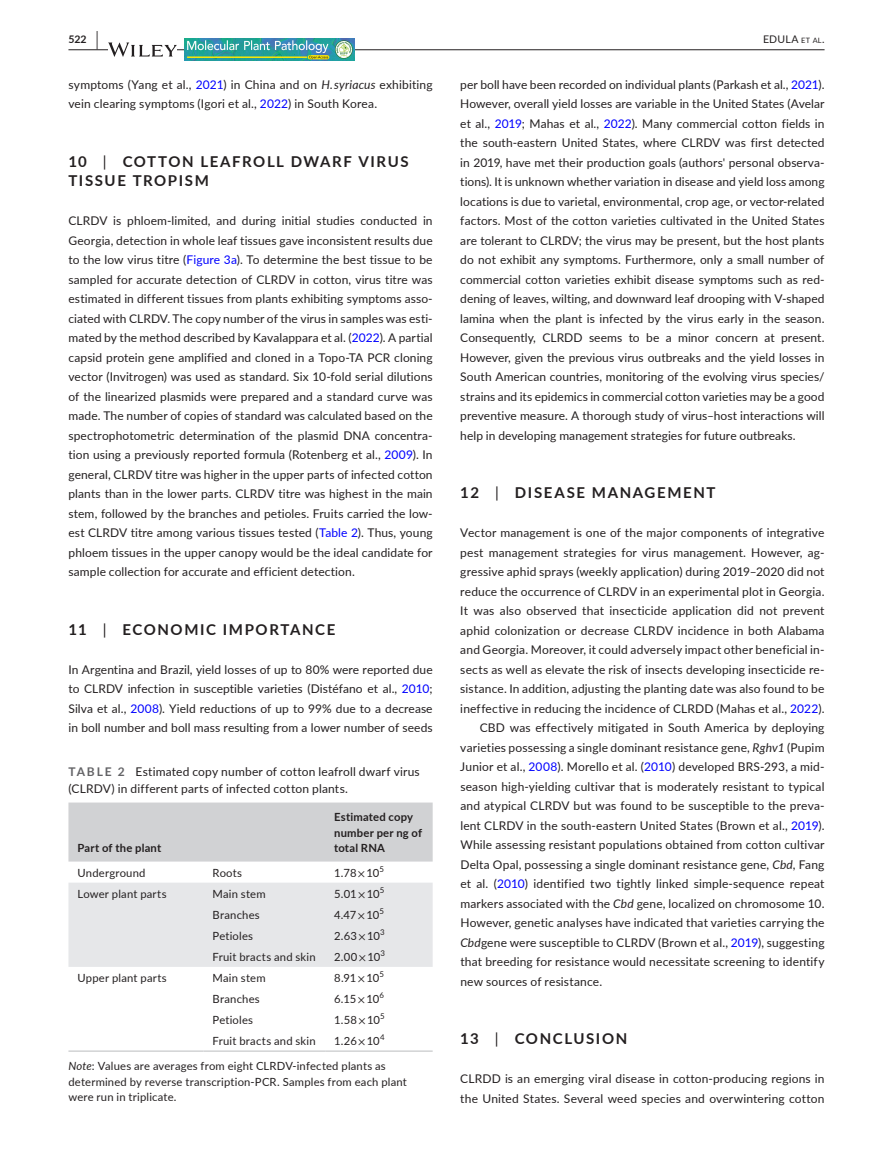
<style>
.page{position:relative;width:893px;height:1174px;background:#fff}
.page>*{position:absolute;margin:0;border:0;box-sizing:border-box;transform-origin:0 0}
.t1{font:700 15px/19.5px "Lato";letter-spacing:.105em;color:#231f20}
.t2{font:12px/19.5px "Lato";letter-spacing:.015em;color:#231f20}
.t3{font:11.25px/15.8px "Lato";letter-spacing:.015em;color:#231f20}
.t4{font:700 11.25px/15.8px "Lato";letter-spacing:.02em;color:#231f20}
.t5{font:10.5px "Lato";letter-spacing:.02em;color:#231f20}
.t6{font:700 10.5px "Lato";color:#231f20}
.t7{font:7.8px "Lato";color:#231f20}
.s1{font-size:19.5px}
.s2{font-size:7.35px}
.s3{color:#00f}
.s4{font-style:italic}
.s5{font-weight:400}
.s6{font-weight:700;color:#636366}
.s7{font-family:"STIX"}
</style>
<div class="page">
<hr style="left:68px;top:49px;width:756px;height:1px;background:#231f20">
<svg style="left:108px;top:42px;width:69px;height:15px"></svg>
<img style="left:185px;top:39px;width:170px;height:22px">
<div style="left:68px;top:802px;width:365px;height:59px;background:#d1d2d4"></div>
<div style="left:68px;top:883px;width:365px;height:84px;background:#e6e7e9"></div>
<hr style="left:68px;top:1050px;width:136px;height:2px;background:#d1d2d4">
<hr style="left:204px;top:1050px;width:121px;height:2px;background:#d1d2d4">
<hr style="left:325px;top:1050px;width:108px;height:2px;background:#d1d2d4">
<p class="t6" style="left:68px;top:31px;width:31px">522 <span class="s1">|</span></p>
<p class="t5" style="left:763px;top:31px;width:63px">EDULA <span class="s2">et al</span>.</p>
<p class="t2" style="left:68px;top:74px;width:366px">symptoms (Yang et al., <span class="s3">2021</span>) in China and on <span class="s4">H</span>. <span class="s4">syriacus</span> exhibiting vein clearing symptoms (Igori et al., <span class="s3">2022</span>) in South Korea.</p>
<p class="t2" style="left:460px;top:74px;width:366px;text-align:justify">per boll have been recorded on individual plants (Parkash et al., <span class="s3">2021</span>).<br>However, overall yield losses are variable in the United States (Avelar et al., <span class="s3">2019</span>; Mahas et al., <span class="s3">2022</span>). Many commercial cotton fields in the south-eastern United States, where CLRDV was first detected in 2019, have met their production goals (authors' personal observa&shy;tions). It is unknown whether variation in disease and yield loss among locations is due to varietal, environmental, crop age, or vector-related factors. Most of the cotton varieties cultivated in the United States are tolerant to CLRDV; the virus may be present, but the host plants do not exhibit any symptoms. Furthermore, only a small number of commercial cotton varieties exhibit disease symptoms such as red&shy;dening of leaves, wilting, and downward leaf drooping with V-shaped lamina when the plant is infected by the virus early in the season.<br>Consequently, CLRDD seems to be a minor concern at present.<br>However, given the previous virus outbreaks and the yield losses in South American countries, monitoring of the evolving virus species/ strains and its epidemics in commercial cotton varieties may be a good preventive measure. A thorough study of virus–host interactions will help in developing management strategies for future outbreaks.</p>
<p class="t1" style="left:68px;top:151px;width:342px">10 <span class="s5">|</span> COTTON LEAFROLL DWARF VIRUS<br>TISSUE TROPISM</p>
<p class="t2" style="left:68px;top:210px;width:366px;text-align:justify">CLRDV is phloem-limited, and during initial studies conducted in Georgia, detection in whole leaf tissues gave inconsistent results due to the low virus titre (<span class="s3">Figure 3a</span>). To determine the best tissue to be sampled for accurate detection of CLRDV in cotton, virus titre was estimated in different tissues from plants exhibiting symptoms asso&shy;ciated with CLRDV. The copy number of the virus in samples was esti&shy;mated by the method described by Kavalappara et al. (<span class="s3">2022</span>). A partial capsid protein gene amplified and cloned in a Topo-TA PCR cloning vector (Invitrogen) was used as standard. Six 10-fold serial dilutions of the linearized plasmids were prepared and a standard curve was made. The number of copies of standard was calculated based on the spectrophotometric determination of the plasmid DNA concentra&shy;tion using a previously reported formula (Rotenberg et al., <span class="s3">2009</span>). In general, CLRDV titre was higher in the upper parts of infected cotton plants than in the lower parts. CLRDV titre was highest in the main stem, followed by the branches and petioles. Fruits carried the low&shy;est CLRDV titre among various tissues tested (<span class="s3">Table 2</span>). Thus, young phloem tissues in the upper canopy would be the ideal candidate for sample collection for accurate and efficient detection.</p>
<p class="t1" style="left:460px;top:482px;width:257px">12 <span class="s5">|</span> DISEASE MANAGEMENT</p>
<p class="t2" style="left:460px;top:522px;width:366px">Vector management is one of the major components of integrative</p>
<p class="t2" style="left:460px;top:542px;width:366px">pest management strategies for virus management. However, ag-</p>
<p class="t2" style="left:460px;top:561px;width:366px">gressive aphid sprays (weekly application) during 2019–2020 did not</p>
<p class="t2" style="left:460px;top:581px;width:366px">reduce the occurrence of CLRDV in an experimental plot in Georgia.</p>
<p class="t2" style="left:460px;top:600px;width:366px">It was also observed that insecticide application did not prevent</p>
<p class="t2" style="left:460px;top:620px;width:366px">aphid colonization or decrease CLRDV incidence in both Alabama</p>
<p class="t2" style="left:460px;top:639px;width:366px">and Georgia. Moreover, it could adversely impact other beneficial in-</p>
<p class="t2" style="left:460px;top:659px;width:366px">sects as well as elevate the risk of insects developing insecticide re-</p>
<p class="t2" style="left:460px;top:678px;width:366px">sistance. In addition, adjusting the planting date was also found to be</p>
<p class="t2" style="left:460px;top:698px;width:366px">ineffective in reducing the incidence of CLRDD (Mahas et al., <span class="s3">2022</span>).</p>
<p class="t2" style="left:480px;top:717px;width:346px">CBD was effectively mitigated in South America by deploying</p>
<p class="t2" style="left:460px;top:737px;width:366px">varieties possessing a single dominant resistance gene, <span class="s4">Rghv1</span> (Pupim</p>
<p class="t2" style="left:460px;top:756px;width:366px">Junior et al., <span class="s3">2008</span>). Morello et al. (<span class="s3">2010</span>) developed BRS-293, a mid-</p>
<p class="t2" style="left:460px;top:776px;width:366px">season high-yielding cultivar that is moderately resistant to typical</p>
<p class="t2" style="left:460px;top:795px;width:366px">and atypical CLRDV but was found to be susceptible to the preva-</p>
<p class="t2" style="left:460px;top:815px;width:366px">lent CLRDV in the south-eastern United States (Brown et al., <span class="s3">2019</span>).</p>
<p class="t2" style="left:460px;top:834px;width:366px">While assessing resistant populations obtained from cotton cultivar</p>
<p class="t2" style="left:460px;top:854px;width:366px">Delta Opal, possessing a single dominant resistance gene, <span class="s4">Cbd</span>, Fang</p>
<p class="t2" style="left:460px;top:873px;width:366px">et al. (<span class="s3">2010</span>) identified two tightly linked simple-sequence repeat</p>
<p class="t2" style="left:460px;top:893px;width:366px">markers associated with the <span class="s4">Cbd</span> gene, localized on chromosome 10.</p>
<p class="t2" style="left:460px;top:912px;width:366px">However, genetic analyses have indicated that varieties carrying the</p>
<p class="t2" style="left:460px;top:932px;width:366px"><span class="s4">Cbd</span>gene were susceptible to CLRDV (Brown et al., <span class="s3">2019</span>), suggesting</p>
<p class="t2" style="left:460px;top:951px;width:366px">that breeding for resistance would necessitate screening to identify</p>
<p class="t2" style="left:460px;top:971px;width:143px">new sources of resistance.</p>
<p class="t1" style="left:68px;top:619px;width:268px">11 <span class="s5">|</span> ECONOMIC IMPORTANCE</p>
<p class="t2" style="left:68px;top:659px;width:366px;text-align:justify">In Argentina and Brazil, yield losses of up to 80% were reported due to CLRDV infection in susceptible varieties (Distéfano et al., <span class="s3">2010</span>; Silva et al., <span class="s3">2008</span>). Yield reductions of up to 99% due to a decrease in boll number and boll mass resulting from a lower number of seeds</p>
<p class="t2" style="left:68px;top:763px;width:353px;line-height:16.5px"><span class="s6">TABLE 2</span> Estimated copy number of cotton leafroll dwarf virus (CLRDV) in different parts of infected cotton plants.</p>
<p class="t4" style="left:334px;top:808px;width:89px">Estimated copy number per ng of total RNA</p>
<p class="t4" style="left:77px;top:840px;width:85px">Part of the plant</p>
<p class="t3" style="left:77px;top:864px;width:70px">Underground</p>
<p class="t3" style="left:213px;top:864px;width:31px">Roots</p>
<p class="t3" style="left:334px;top:864px;width:51px">1.78 <span class="s7">×</span> 10<sup>5</sup></p>
<p class="t3" style="left:77px;top:885px;width:91px">Lower plant parts</p>
<p class="t3" style="left:213px;top:885px;width:55px">Main stem</p>
<p class="t3" style="left:334px;top:885px;width:47px">5.01 <span class="s7">×</span> 10</p>
<p class="t7" style="left:380px;top:884px;width:6px">5</p>
<p class="t3" style="left:213px;top:906px;width:49px">Branches</p>
<p class="t3" style="left:334px;top:906px;width:47px">4.47 <span class="s7">×</span> 10</p>
<p class="t7" style="left:379px;top:905px;width:6px">5</p>
<p class="t3" style="left:213px;top:927px;width:42px">Petioles</p>
<p class="t3" style="left:334px;top:927px;width:47px">2.63 <span class="s7">×</span> 10</p>
<p class="t7" style="left:380px;top:926px;width:6px">3</p>
<p class="t3" style="left:213px;top:948px;width:105px">Fruit bracts and skin</p>
<p class="t3" style="left:334px;top:948px;width:48px">2.00 <span class="s7">×</span> 10</p>
<p class="t7" style="left:381px;top:947px;width:6px">3</p>
<p class="t3" style="left:77px;top:969px;width:91px">Upper plant parts</p>
<p class="t3" style="left:213px;top:969px;width:55px">Main stem</p>
<p class="t3" style="left:334px;top:969px;width:47px">8.91 <span class="s7">×</span> 10</p>
<p class="t7" style="left:379px;top:968px;width:6px">5</p>
<p class="t3" style="left:213px;top:990px;width:49px">Branches</p>
<p class="t3" style="left:334px;top:990px;width:47px">6.15 <span class="s7">×</span> 10</p>
<p class="t7" style="left:380px;top:989px;width:6px">6</p>
<p class="t3" style="left:213px;top:1011px;width:42px">Petioles</p>
<p class="t3" style="left:334px;top:1011px;width:47px">1.58 <span class="s7">×</span> 10</p>
<p class="t7" style="left:380px;top:1010px;width:6px">5</p>
<p class="t3" style="left:213px;top:1032px;width:105px">Fruit bracts and skin</p>
<p class="t3" style="left:334px;top:1032px;width:47px">1.26 <span class="s7">×</span> 10</p>
<p class="t7" style="left:380px;top:1031px;width:6px">4</p>
<p class="t3" style="left:68px;top:1057px;width:340px"><span class="s4">Note</span>: Values are averages from eight CLRDV-infected plants as determined by reverse transcription-PCR. Samples from each plant were run in triplicate.</p>
<p class="t1" style="left:460px;top:1028px;width:169px">13 <span class="s5">|</span> CONCLUSION</p>
<p class="t2" style="left:460px;top:1068px;width:366px">CLRDD is an emerging viral disease in cotton-producing regions in the United States. Several weed species and overwintering cotton</p>
</div>
